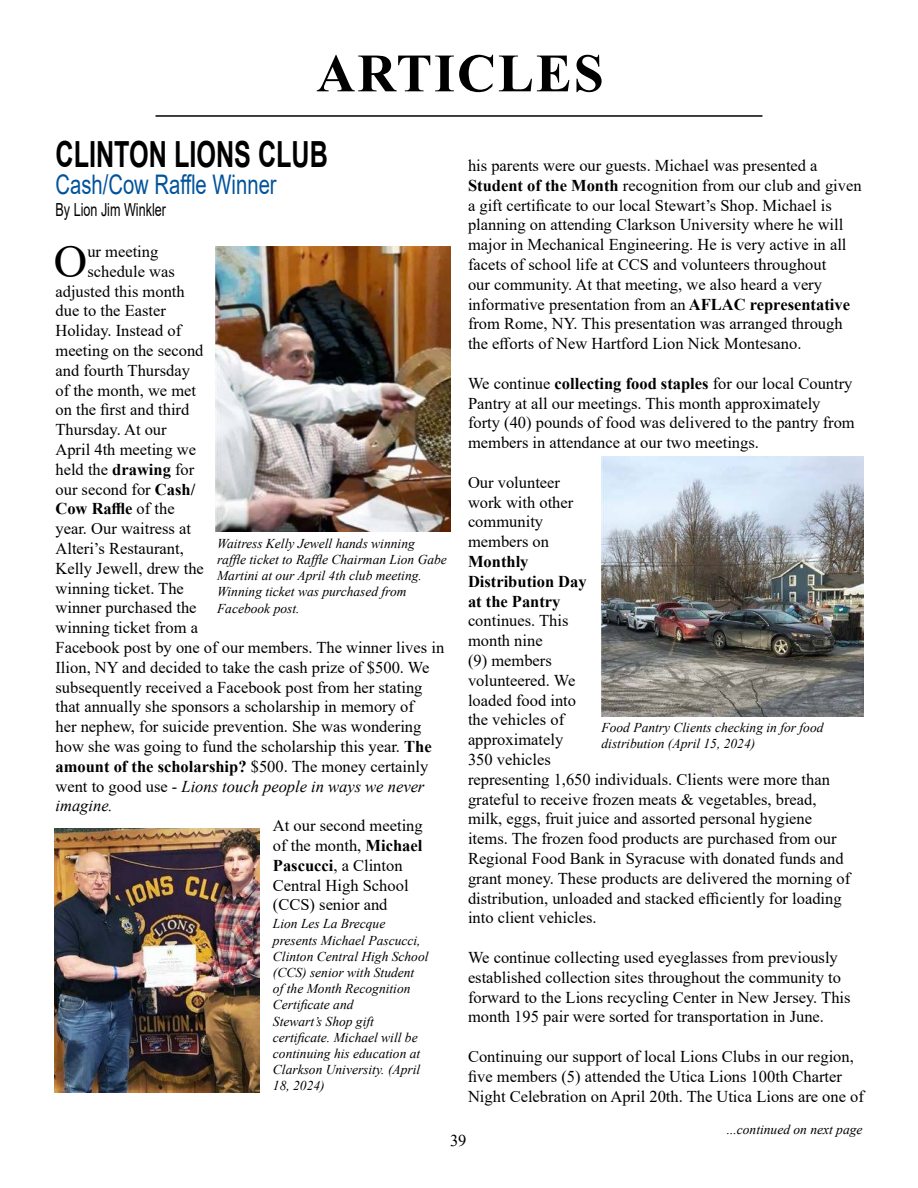
<style>
.page{position:relative;width:918px;height:1188px;background:#fff}
.page>*{position:absolute;margin:0;border:0;box-sizing:border-box;transform-origin:0 0}
.Paragraph_Style_1{font:700 54px "Times New Roman";letter-spacing:.035em;color:#000}
.Title_2{font:46.35px "Times New Roman";color:#000}
.Title_2-2{font:700 36px "Arial";color:#000;scale:.7 1}
.Title_2-3{font:27px "Arial";color:#00539b;scale:.75 1}
.Title_2-4{font:18px "Arial";color:#000;scale:.7 1}
.Title_2-5{font:16.5px/19.8px "Times New Roman";color:#000}
.Title_2-6{font:700 16.5px "Times New Roman";color:#000}
.Title_2-7{font:italic 16.5px "Times New Roman";color:#000}
.Paragraph_Style_1-2{font:italic 13.5px/16.2px "Times New Roman";color:#000}
.Title_2-8{font:italic 13.5px "Times New Roman";color:#000}
.s1{font-weight:700}
.s2{font-weight:400}
.s3{font-style:normal}
</style>
<div class="page">
<hr style="left:156px;top:115px;width:606px;height:2px;background:#000">
<img style="left:54px;top:828px;width:206px;height:264px">
<img style="left:216px;top:246px;width:234px;height:286px">
<img style="left:602px;top:457px;width:262px;height:259px">
<p class="Paragraph_Style_1" style="left:316px;top:34px;width:289px">ARTICLES</p>
<p class="Title_2-2" style="left:56px;top:129px;width:391px">CLINTON LIONS CLUB</p>
<p class="Title_2-3" style="left:56px;top:166px;width:296px">Cash/Cow Raffle Winner</p>
<p class="Title_2-4" style="left:56px;top:197px;width:159px">By Lion Jim Winkler</p>
<p class="Title_2" style="left:54px;top:229px;width:35px">O</p>
<p class="Title_2-5" style="left:87px;top:241px;width:73px">ur meeting</p>
<p class="Title_2-5" style="left:87px;top:261px;width:89px">schedule was</p>
<p class="Title_2-5" style="left:56px;top:281px;width:131px">adjusted this month</p>
<p class="Title_2-5" style="left:56px;top:300px;width:112px">due to the Easter</p>
<p class="Title_2-5" style="left:56px;top:320px;width:127px">Holiday. Instead of</p>
<p class="Title_2-5" style="left:56px;top:340px;width:150px">meeting on the second</p>
<p class="Title_2-5" style="left:56px;top:360px;width:136px">and fourth Thursday</p>
<p class="Title_2-5" style="left:56px;top:380px;width:142px">of the month, we met</p>
<p class="Title_2-5" style="left:56px;top:399px;width:135px">on the first and third</p>
<p class="Title_2-5" style="left:56px;top:419px;width:113px">Thursday. At our</p>
<p class="Title_2-5" style="left:56px;top:439px;width:142px">April 4th meeting we</p>
<p class="Title_2-5" style="left:56px;top:459px;width:140px">held the <span class="s1">drawing</span> for</p>
<p class="Title_2-5" style="left:56px;top:479px;width:141px">our second for <span class="s1">Cash/</span></p>
<p class="Title_2-6" style="left:56px;top:497px;width:121px">Cow Raffle <span class="s2">of the</span></p>
<p class="Title_2-5" style="left:56px;top:518px;width:137px">year. Our waitress at</p>
<p class="Title_2-5" style="left:56px;top:538px;width:130px">Alteri’s Restaurant,</p>
<p class="Title_2-5" style="left:56px;top:558px;width:150px">Kelly Jewell, drew the</p>
<p class="Title_2-5" style="left:56px;top:578px;width:130px">winning ticket. The</p>
<p class="Title_2-5" style="left:56px;top:597px;width:143px">winner purchased the</p>
<p class="Title_2-5" style="left:56px;top:617px;width:144px">winning ticket from a</p>
<p class="Title_2-5" style="left:56px;top:637px;width:390px">Facebook post by one of our members. The winner lives in</p>
<p class="Title_2-5" style="left:56px;top:657px;width:375px">Ilion, NY and decided to take the cash prize of $500. We</p>
<p class="Title_2-5" style="left:56px;top:677px;width:369px">subsequently received a Facebook post from her stating</p>
<p class="Title_2-5" style="left:56px;top:696px;width:360px">that annually she sponsors a scholarship in memory of</p>
<p class="Title_2-5" style="left:56px;top:716px;width:367px">her nephew, for suicide prevention. She was wondering</p>
<p class="Title_2-5" style="left:56px;top:736px;width:378px">how she was going to fund the scholarship this year. <span class="s1">The</span></p>
<p class="Title_2-6" style="left:56px;top:754px;width:374px">amount of the scholarship? <span class="s2">$500. The money certainly</span></p>
<p class="Title_2-7" style="left:56px;top:775px;width:370px"><span class="s3">went to good use -</span> Lions touch people in ways we never</p>
<p class="Title_2-7" style="left:56px;top:795px;width:59px">imagine.</p>
<p class="Title_2-5" style="left:273px;top:815px;width:151px">At our second meeting of the month, <span class="s1">Michael<br>Pascucci</span>, a Clinton<br>Central High School (CCS) senior and</p>
<p class="Paragraph_Style_1-2" style="left:217px;top:535px;width:199px">Waitress Kelly Jewell hands winning</p>
<p class="Paragraph_Style_1-2" style="left:217px;top:551px;width:231px">raffle ticket to Raffle Chairman Lion Gabe<br>Martini at our April 4th club meeting.<br>Winning ticket was purchased from<br>Facebook post.</p>
<p class="Paragraph_Style_1-2" style="left:273px;top:916px;width:157px">Lion Les La Brecque presents Michael Pascucci,<br>Clinton Central High School (CCS) senior with Student<br>of the Month Recognition<br>Certificate and</p>
<p class="Paragraph_Style_1-2" style="left:273px;top:1013px;width:149px">Stewart’s Shop gift certificate. Michael will be continuing his education at<br>Clarkson University. (April<br>18, 2024)</p>
<p class="Title_2-5" style="left:468px;top:155px;width:395px">his parents were our guests. Michael was presented a <span class="s1">Student of the Month</span> recognition from our club and given a gift certificate to our local Stewart’s Shop. Michael is planning on attending Clarkson University where he will major in Mechanical Engineering. He is very active in all facets of school life at CCS and volunteers throughout<br>our community. At that meeting, we also heard a very informative presentation from an <span class="s1">AFLAC representative </span>from Rome, NY. This presentation was arranged through the efforts of New Hartford Lion Nick Montesano.</p>
<p class="Title_2-5" style="left:468px;top:373px;width:388px">We continue <span class="s1">collecting food staples</span> for our local Country Pantry at all our meetings. This month approximately forty (40) pounds of food was delivered to the pantry from members in attendance at our two meetings.</p>
<p class="Title_2-5" style="left:468px;top:472px;width:384px">Our volunteer<br>work with other<br>community<br>members on<br><span class="s1">Monthly<br>Distribution Day<br>at the Pantry<br></span>continues. This<br>month nine<br>(9) members<br>volunteered. We<br>loaded food into<br>the vehicles of<br>approximately<br>350 vehicles<br>representing 1,650 individuals. Clients were more than grateful to receive frozen meats &amp; vegetables, bread, milk, eggs, fruit juice and assorted personal hygiene items. The frozen food products are purchased from our<br>Regional Food Bank in Syracuse with donated funds and grant money. These products are delivered the morning of distribution, unloaded and stacked efficiently for loading into client vehicles.</p>
<p class="Title_2-5" style="left:468px;top:947px;width:384px">We continue collecting used eyeglasses from previously established collection sites throughout the community to forward to the Lions recycling Center in New Jersey. This month 195 pair were sorted for transportation in June.</p>
<p class="Title_2-5" style="left:468px;top:1046px;width:398px">Continuing our support of local Lions Clubs in our region, five members (5) attended the Utica Lions 100th Charter<br>Night Celebration on April 20th. The Utica Lions are one of</p>
<p class="Paragraph_Style_1-2" style="left:602px;top:719px;width:223px">Food Pantry Clients checking in for food distribution (April 15, 2024)</p>
<p class="Title_2-5" style="left:450px;top:1130px;width:18px">39</p>
<p class="Title_2-8" style="left:727px;top:1120px;width:137px">...continued on next page</p>
</div>
